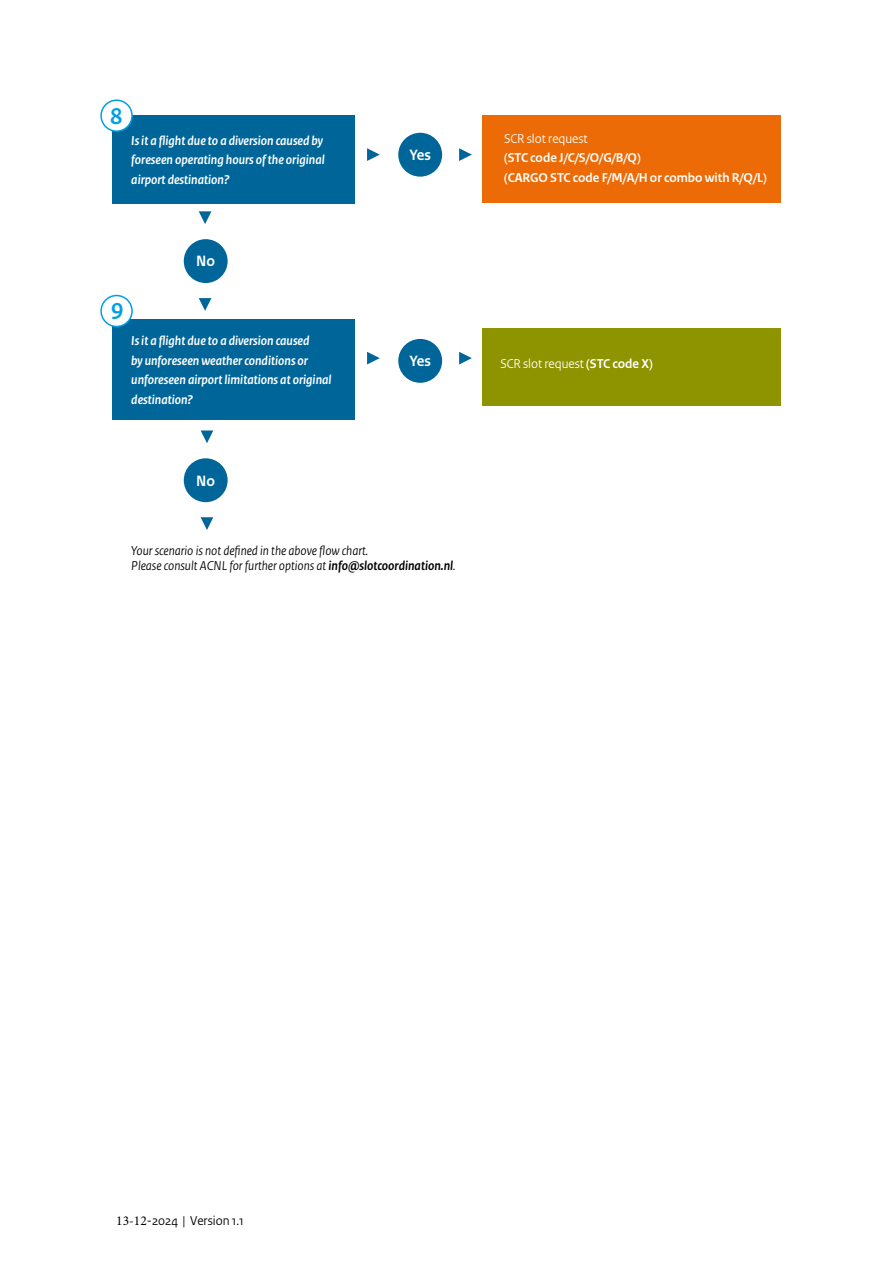
<style>
.page{position:relative;width:893px;height:1263px;background:#fff}
.page>*{position:absolute;margin:0;border:0;box-sizing:border-box;transform-origin:0 0}
.t1{font:700 24px "Rijksoverheid Sans Heading";color:#009fe3}
.t2{font:700 15.75px "Rijksoverheid Sans Heading";color:#fff}
.t3{font:italic 700 13.5px/19.5px "Rijksoverheid Sans Heading";color:#fff}
.t4{font:italic 13.5px/15px "Rijksoverheid Sans Heading";color:#000}
.t5{font:700 13.5px "Rijksoverheid Sans Heading";color:#fff}
.t6{font:13.5px "Rijksoverheid Sans Heading";color:#fff}
.t7{font:13.5px "Rijksoverheid Sans Heading";color:#000}
.s1{font-weight:700}
.s2{font-family:"Minion Pro"}
</style>
<div class="page">
<div style="left:112px;top:116px;width:242px;height:88px;background:#069"></div>
<svg style="left:367px;top:148px;width:13px;height:13px"></svg>
<svg style="left:459px;top:148px;width:13px;height:13px"></svg>
<div style="left:483px;top:116px;width:298px;height:87px;background:#ed6b06"></div>
<svg style="left:199px;top:211px;width:12px;height:13px"></svg>
<svg style="left:199px;top:298px;width:12px;height:13px"></svg>
<div style="left:112px;top:319px;width:242px;height:101px;background:#069"></div>
<svg style="left:367px;top:352px;width:13px;height:12px"></svg>
<svg style="left:459px;top:352px;width:13px;height:12px"></svg>
<div style="left:483px;top:329px;width:298px;height:77px;background:#8e9300"></div>
<svg style="left:201px;top:430px;width:12px;height:13px"></svg>
<svg style="left:201px;top:517px;width:12px;height:13px"></svg>
<div style="left:184px;top:239px;width:44px;height:44px;background:#069;border-radius:50%"></div>
<div style="left:184px;top:458px;width:44px;height:44px;background:#069;border-radius:50%"></div>
<div style="left:398px;top:133px;width:44px;height:44px;background:#069;border-radius:50%"></div>
<div style="left:398px;top:339px;width:44px;height:44px;background:#069;border-radius:50%"></div>
<div style="left:101px;top:100px;width:31px;height:31px;background:#fff;border-radius:50%"></div>
<div style="left:100px;top:99px;width:33px;height:33px;border:2px solid #009fe3;border-radius:50%"></div>
<div style="left:101px;top:296px;width:31px;height:30px;background:#fff;border-radius:50%"></div>
<div style="left:100px;top:295px;width:33px;height:32px;border:2px solid #009fe3;border-radius:50%"></div>
<p class="t1" style="left:110px;top:102px;width:14px">8</p>
<p class="t3" style="left:131px;top:131px;width:195px">Is it a flight due to a diversion caused by foreseen operating hours of the original airport destination?</p>
<p class="t6" style="left:504px;top:131px;width:85px">SCR slot request</p>
<p class="t2" style="left:410px;top:146px;width:23px">Yes</p>
<p class="t5" style="left:504px;top:150px;width:138px">(STC code J/C/S/O/G/B/Q)</p>
<p class="t5" style="left:504px;top:170px;width:264px">(CARGO STC code F/M/A/H or combo with R/Q/L)</p>
<p class="t2" style="left:196px;top:252px;width:20px">No</p>
<p class="t1" style="left:111px;top:293px;width:14px">9</p>
<p class="t3" style="left:131px;top:331px;width:202px">Is it a flight due to a diversion caused<br>by unforeseen weather conditions or unforeseen airport limitations at original destination?</p>
<p class="t2" style="left:410px;top:352px;width:23px">Yes</p>
<p class="t6" style="left:500px;top:356px;width:154px">SCR slot request <span class="s1">(STC code X)</span></p>
<p class="t2" style="left:196px;top:471px;width:20px">No</p>
<p class="t4" style="left:131px;top:543px;width:326px">Your scenario is not defined in the above flow chart.<br>Please consult ACNL for further options at <span class="s1">info@slotcoordination.nl</span>.</p>
<p class="t7" style="left:116px;top:1212px;width:129px"><span class="s2">13-12</span>-2024 | Version 1.1</p>
</div>
